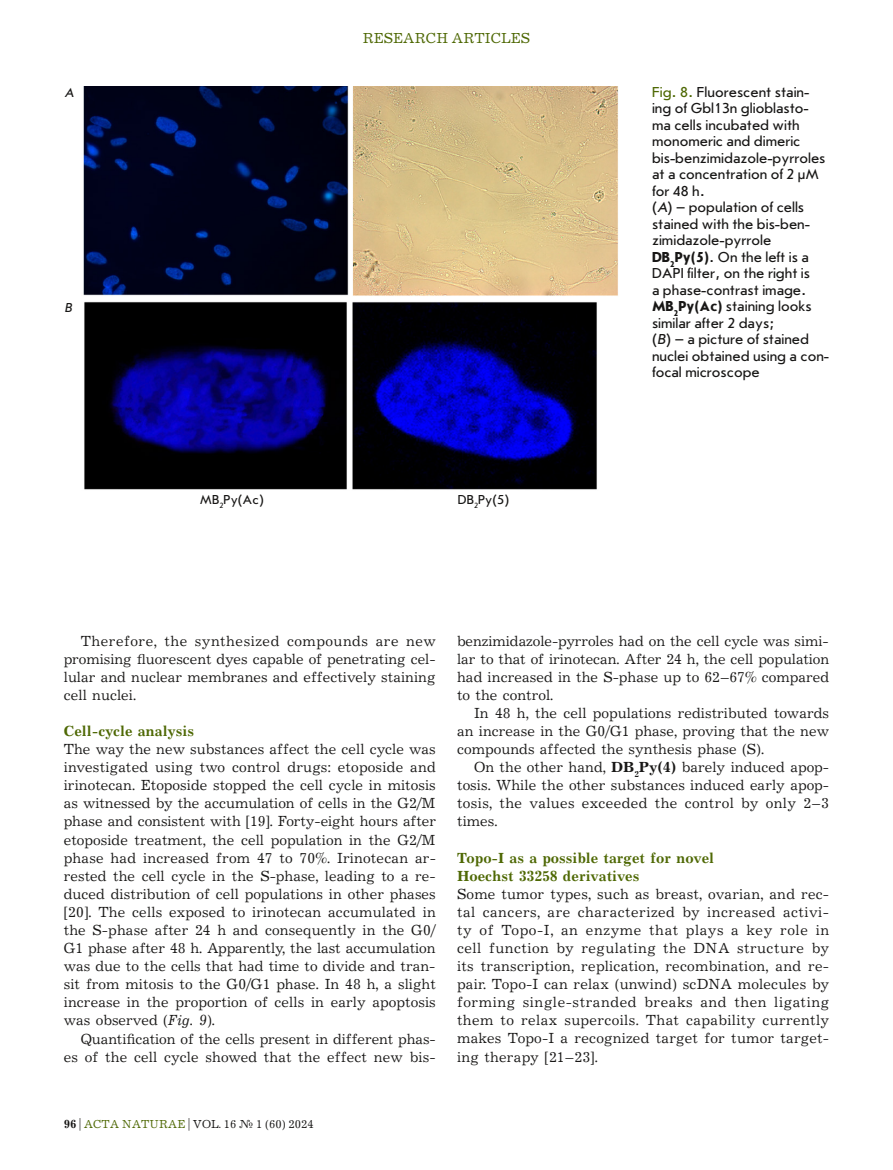
<style>
.page{position:relative;width:893px;height:1170px;background:#fff}
.page>*{position:absolute;margin:0;border:0;box-sizing:border-box;transform-origin:0 0}
.t1{font:15px/18px "Journal";color:#181716;text-align:justify}
.t2{font:15px/16.5px "Journal Sans C";color:#181716}
.t3{font:700 15px/18.1px "Journal";color:#4e6804}
.t4{font:15px "Journal C";color:#4e6804}
.t5{font:13.5px "Journal Sans C";color:#181716}
.t6{font:italic 13.5px "Journal Sans C";color:#181716}
.t7{font:12px "Journal C";color:#181716}
.s1{color:#4e6804}
.s2{font-style:italic}
.s3{font-weight:700}
.s4{font-family:"Journal";font-weight:700}
</style>
<div class="page">
<img style="left:83px;top:86px;width:535px;height:404px">
<p class="t6" style="left:65px;top:85px;width:10px">А</p>
<p class="t6" style="left:65px;top:300px;width:9px">B</p>
<p class="t4" style="left:363px;top:31px;width:169px">RESEARCH ARTICLES</p>
<p class="t5" style="left:200px;top:492px;width:65px">MB<sub>2</sub>Py(Ac)</p>
<p class="t5" style="left:458px;top:492px;width:53px">DB<sub>2</sub>Py(5)</p>
<p class="t2" style="left:652px;top:84px;width:179px"><span class="s1">Fig. 8.</span> Fluorescent stain&shy;ing of Gbl13n glioblasto&shy;ma cells incubated with monomeric and dimeric bis-benzimidazole-pyrroles at a concentration of 2 μM for 48 h.<br>(<span class="s2">A</span>) – population of cells stained with the bis-ben&shy;zimidazole-pyrrole<br><span class="s3">DB</span><sub>2</sub><span class="s3">Py(5)</span>. On the left is a<br>DAPI filter, on the right is<br>a phase-contrast image.<br><span class="s3">MB</span><sub>2</sub><span class="s3">Py(Ac)</span> staining looks similar after 2 days;<br>(<span class="s2">B</span>) – a picture of stained nuclei obtained using a con&shy;focal microscope</p>
<p class="t1" style="left:64px;top:632px;width:374px;text-indent:17px">Therefore, the synthesized compounds are new promising fluorescent dyes capable of penetrating cel&shy;lular and nuclear membranes and effectively staining cell nuclei.</p>
<p class="t3" style="left:64px;top:722px;width:132px">Cell-cycle analysis</p>
<p class="t1" style="left:64px;top:740px;width:374px">The way the new substances affect the cell cycle was investigated using two control drugs: etoposide and irinotecan. Etoposide stopped the cell cycle in mitosis as witnessed by the accumulation of cells in the G2/M phase and consistent with [19]. Forty-eight hours after etoposide treatment, the cell population in the G2/M phase had increased from 47 to 70%. Irinotecan ar&shy;rested the cell cycle in the S-phase, leading to a re&shy;duced distribution of cell populations in other phases [20]. The cells exposed to irinotecan accumulated in the S-phase after 24 h and consequently in the G0/ G1 phase after 48 h. Apparently, the last accumulation was due to the cells that had time to divide and tran&shy;sit from mitosis to the G0/G1 phase. In 48 h, a slight increase in the proportion of cells in early apoptosis was observed (<span class="s2">Fig. 9</span>).</p>
<p class="t1" style="left:64px;top:1030px;width:373px;text-align:right">Quantification of the cells present in different phas&shy;es of the cell cycle showed that the effect new bis-</p>
<p class="t7" style="left:64px;top:1117px;width:251px"><span class="s4">96</span> | <span class="s1">ACTA NATURAE</span> | VOL. 16 № 1 (60) 2024</p>
<p class="t1" style="left:457px;top:632px;width:374px">benzimidazole-pyrroles had on the cell cycle was simi&shy;lar to that of irinotecan. After 24 h, the cell population had increased in the S-phase up to 62–67% compared to the control.</p>
<p class="t1" style="left:457px;top:704px;width:374px;text-indent:17px">In 48 h, the cell populations redistributed towards an increase in the G0/G1 phase, proving that the new compounds affected the synthesis phase (S).</p>
<p class="t1" style="left:457px;top:758px;width:374px;text-indent:17px">On the other hand, <span class="s3">DB</span><sub>2</sub><span class="s3">Py(4)</span> barely induced apop&shy;tosis. While the other substances induced early apop&shy;tosis, the values exceeded the control by only 2–3 times.</p>
<p class="t3" style="left:457px;top:849px;width:258px">Topo-I as a possible target for novel<br>Hoechst 33258 derivatives</p>
<p class="t1" style="left:457px;top:885px;width:374px">Some tumor types, such as breast, ovarian, and rec&shy;tal cancers, are characterized by increased activi&shy;ty of Topo-I, an enzyme that plays a key role in cell function by regulating the DNA structure by its transcription, replication, recombination, and re&shy;pair. Topo-I can relax (unwind) scDNA molecules by forming single-stranded breaks and then ligating them to relax supercoils. That capability currently makes Topo-I a recognized target for tumor target&shy;ing therapy [21–23].</p>
</div>
